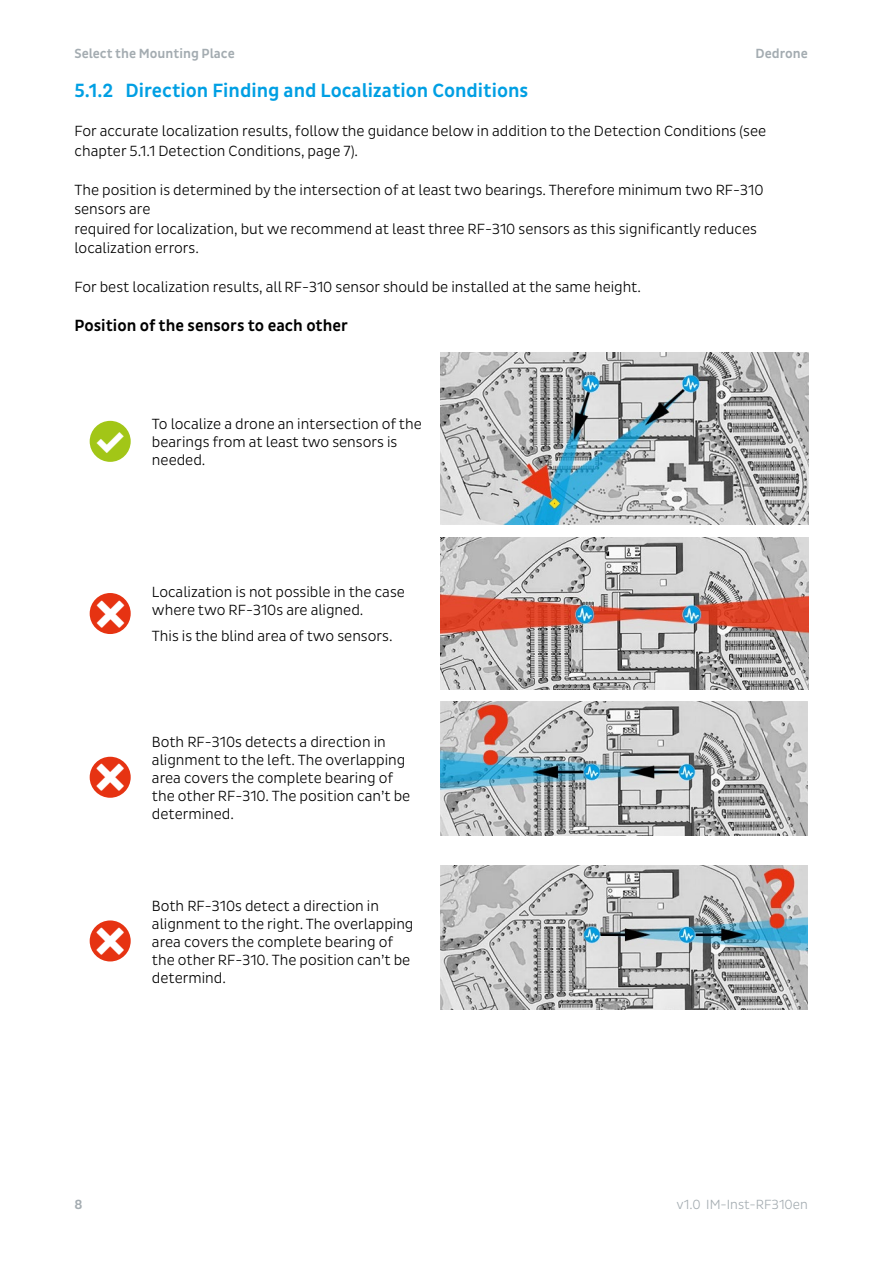
<style>
.page{position:relative;width:893px;height:1263px;background:#fff}
.page>*{position:absolute;margin:0;border:0;box-sizing:border-box;transform-origin:0 0}
.t1{font:500 19.5px "Pluto Sans Cond";color:#009fe3}
.t2{font:500 16.5px "Pluto Sans Cond";color:#000}
.t3{font:300 15px/18px "Pluto Sans Cond";color:#000}
.t4{font:500 13.5px "Pluto Sans Cond";color:#a4acb1}
.t5{font:300 13.5px "Pluto Sans Cond";color:#a4acb1}
</style>
<div class="page">
<div style="left:90px;top:421px;width:41px;height:41px;background:#a2c617;border-radius:50%"></div>
<img style="left:440px;top:352px;width:368px;height:172px">
<div style="left:90px;top:593px;width:41px;height:41px;background:#e63312;border-radius:50%"></div>
<img style="left:440px;top:538px;width:368px;height:151px">
<div style="left:90px;top:757px;width:41px;height:41px;background:#e63312;border-radius:50%"></div>
<img style="left:440px;top:702px;width:367px;height:134px">
<div style="left:90px;top:920px;width:41px;height:41px;background:#e63312;border-radius:50%"></div>
<img style="left:440px;top:865px;width:367px;height:145px">
<p class="t4" style="left:74px;top:46px;width:162px">Select the Mounting Place</p>
<p class="t4" style="left:756px;top:46px;width:54px">Dedrone</p>
<h1 class="t1" style="left:74px;top:79px;width:456px">5.1.2 Direction Finding and Localization Conditions</h1>
<p class="t3" style="left:74px;top:121px;width:693px;line-height:19.5px">For accurate localization results, follow the guidance below in addition to the Detection Conditions (see chapter 5.1.1 Detection Conditions, page 7).</p>
<p class="t3" style="left:74px;top:180px;width:691px;line-height:19.5px">The position is determined by the intersection of at least two bearings. Therefore minimum two RF-310 sensors are<br>required for localization, but we recommend at least three RF-310 sensors as this significantly reduces localization errors.</p>
<p class="t3" style="left:74px;top:278px;width:568px">For best localization results, all RF-310 sensor should be installed at the same height.</p>
<p class="t2" style="left:74px;top:316px;width:275px">Position of the sensors to each other</p>
<p class="t3" style="left:152px;top:415px;width:271px">To localize a drone an intersection of the bearings from at least two sensors is needed.</p>
<p class="t3" style="left:152px;top:583px;width:254px">Localization is not possible in the case where two RF-310s are aligned.</p>
<p class="t3" style="left:152px;top:627px;width:242px">This is the blind area of two sensors.</p>
<p class="t3" style="left:152px;top:733px;width:260px">Both RF-310s detects a direction in alignment to the left. The overlapping area covers the complete bearing of the other RF-310. The position can’t be determined.</p>
<p class="t3" style="left:152px;top:897px;width:263px">Both RF-310s detect a direction in alignment to the right. The overlapping area covers the complete bearing of the other RF-310. The position can’t be determind.</p>
<p class="t4" style="left:74px;top:1196px;width:10px">8</p>
<p class="t5" style="left:677px;top:1196px;width:133px">v1.0 IM-Inst-RF310en</p>
</div>
